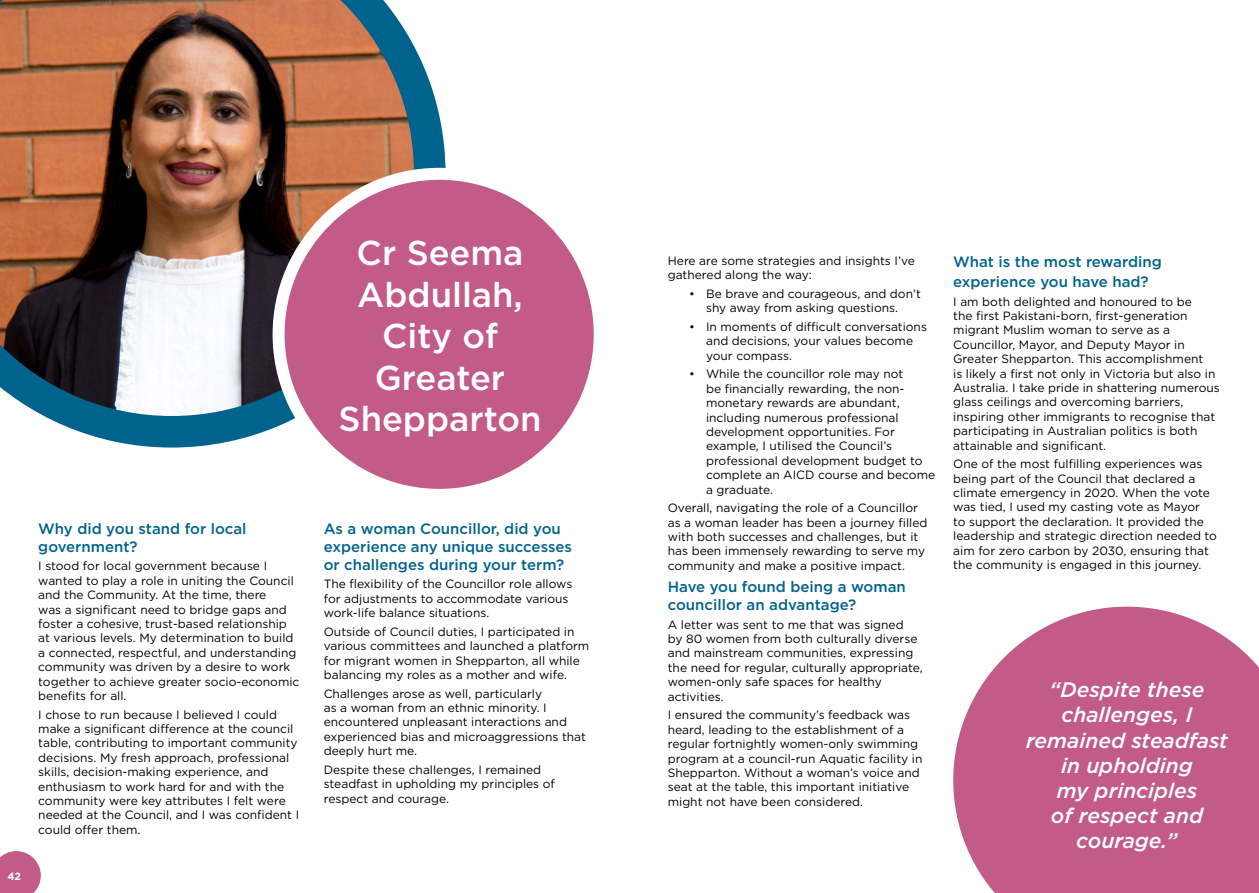
<style>
.page{position:relative;width:1259px;height:893px;background:#fff}
.page>*{position:absolute;margin:0;border:0;box-sizing:border-box;transform-origin:0 0}
.t1{font:500 34.5px/41.4px "Gotham";color:#fff;text-align:center}
.t2{font:italic 500 21px/25.2px "Gotham";color:#fff;text-align:center}
.t3{font:500 15px/18px "Gotham";color:#00638d}
.t4{font:12px/14.4px "Gotham";color:#000}
.t5{font:700 10.5px "Gotham";color:#fff}
</style>
<div class="page">
<svg style="left:0;top:851px;width:41px;height:42px;background:#c96f96"></svg>
<svg style="left:44px;top:46px;width:401px;height:402px;fill:#00638d"></svg>
<img style="left:0;top:0;width:414px;height:416px">
<div style="left:279px;top:174px;width:321px;height:321px;background:#c25b88;border-radius:50%"></div>
<div style="left:273px;top:168px;width:333px;height:333px;border:12px solid #fff;border-radius:50%"></div>
<svg style="left:953px;top:607px;width:306px;height:286px;background:#c96e96"></svg>
<h1 class="t1" style="left:339px;top:232px;width:204px">Cr Seema<br>Abdullah,<br>City of<br>Greater<br>Shepparton</h1>
<p class="t5" style="left:7px;top:869px;width:15px">42</p>
<p class="t3" style="left:38px;top:519px;width:210px">Why did you stand for local government?</p>
<p class="t4" style="left:38px;top:559px;width:263px">I stood for local government because I wanted to play a role in uniting the Council and the Community. At the time, there<br>was a significant need to bridge gaps and foster a cohesive, trust-based relationship at various levels. My determination to build a connected, respectful, and understanding community was driven by a desire to work together to achieve greater socio-economic benefits for all.</p>
<p class="t4" style="left:38px;top:707px;width:262px">I chose to run because I believed I could make a significant difference at the council table, contributing to important community decisions. My fresh approach, professional skills, decision-making experience, and enthusiasm to work hard for and with the community were key attributes I felt were needed at the Council, and I was confident I could offer them.</p>
<p class="t3" style="left:324px;top:519px;width:250px">As a woman Councillor, did you experience any unique successes or challenges during your term?</p>
<p class="t4" style="left:324px;top:577px;width:250px">The flexibility of the Councillor role allows for adjustments to accommodate various work-life balance situations.</p>
<p class="t4" style="left:324px;top:624px;width:267px">Outside of Council duties, I participated in various committees and launched a platform for migrant women in Shepparton, all while balancing my roles as a mother and wife.</p>
<p class="t4" style="left:324px;top:686px;width:264px">Challenges arose as well, particularly<br>as a woman from an ethnic minority. I encountered unpleasant interactions and experienced bias and microaggressions that deeply hurt me.</p>
<p class="t4" style="left:324px;top:762px;width:233px">Despite these challenges, I remained steadfast in upholding my principles of respect and courage.</p>
<p class="t4" style="left:668px;top:253px;width:248px">Here are some strategies and insights I’ve gathered along the way:</p>
<p class="t4" style="left:689px;top:286px;width:233px;text-align:center">• Be brave and courageous, and don’t shy away from asking questions.</p>
<p class="t4" style="left:706px;top:319px;width:222px;text-indent:-17px">• In moments of difficult conversations and decisions, your values become your compass.</p>
<p class="t4" style="left:706px;top:367px;width:231px;text-indent:-17px">• While the councillor role may not<br>be financially rewarding, the non&shy;monetary rewards are abundant, including numerous professional development opportunities. For example, I utilised the Council’s professional development budget to complete an AICD course and become a graduate.</p>
<p class="t4" style="left:668px;top:500px;width:261px">Overall, navigating the role of a Councillor as a woman leader has been a journey filled with both successes and challenges, but it has been immensely rewarding to serve my community and make a positive impact.</p>
<p class="t3" style="left:668px;top:577px;width:239px">Have you found being a woman councillor an advantage?</p>
<p class="t4" style="left:668px;top:617px;width:256px">A letter was sent to me that was signed<br>by 80 women from both culturally diverse and mainstream communities, expressing the need for regular, culturally appropriate, women-only safe spaces for healthy activities.</p>
<p class="t4" style="left:668px;top:708px;width:256px">I ensured the community’s feedback was heard, leading to the establishment of a regular fortnightly women-only swimming program at a council-run Aquatic facility in Shepparton. Without a woman’s voice and seat at the table, this important initiative might not have been considered.</p>
<p class="t3" style="left:953px;top:252px;width:210px;line-height:19.8px">What is the most rewarding experience you have had?</p>
<p class="t4" style="left:953px;top:294px;width:268px">I am both delighted and honoured to be<br>the first Pakistani-born, first-generation migrant Muslim woman to serve as a Councillor, Mayor, and Deputy Mayor in Greater Shepparton. This accomplishment<br>is likely a first not only in Victoria but also in Australia. I take pride in shattering numerous glass ceilings and overcoming barriers, inspiring other immigrants to recognise that participating in Australian politics is both attainable and significant.</p>
<p class="t4" style="left:953px;top:457px;width:265px">One of the most fulfilling experiences was being part of the Council that declared a climate emergency in 2020. When the vote was tied, I used my casting vote as Mayor<br>to support the declaration. It provided the leadership and strategic direction needed to aim for zero carbon by 2030, ensuring that the community is engaged in this journey.</p>
<h2 class="t2" style="left:1026px;top:677px;width:203px">“Despite these challenges, I remained steadfast in upholding<br>my principles<br>of respect and courage.”</h2>
</div>
